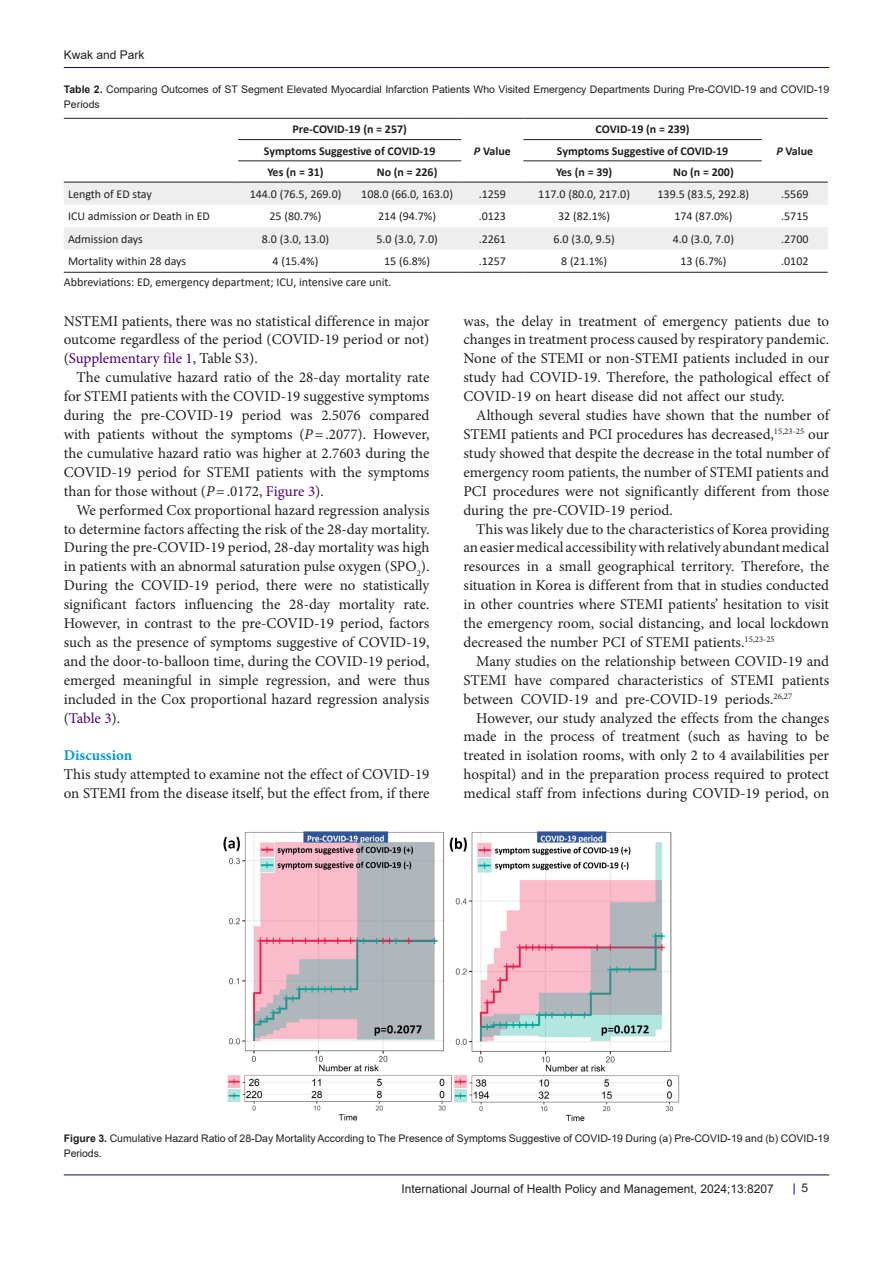
<style>
.page{position:relative;width:893px;height:1263px;background:#fff}
.page>*{position:absolute;margin:0;border:0;box-sizing:border-box;transform-origin:0 0}
.t1{font:15px/18.9px "Minion Pro";color:#231f20;text-align:justify}
.t2{font:700 15px "Minion Pro";color:#0099e5}
.t3{font:12px "Calibri";color:#231f20}
.t4{font:700 12px "Calibri";color:#231f20}
.t5{font:12px "Arial";color:#231f20}
.t6{font:10.5px/15px "Arial";color:#231f20}
.s1{font-weight:700}
.s2{font-style:italic}
.s3{color:#4b0082}
</style>
<div class="page">
<hr style="left:64px;top:67px;width:765px;height:1px;background:#190066">
<hr style="left:64px;top:1175px;width:765px;height:1px;background:#190066">
<svg style="left:64px;top:183px;width:764px;height:67px;fill:#eee"></svg>
<hr style="left:64px;top:118px;width:174px;height:1px;background:#231f20">
<hr style="left:238px;top:118px;width:115px;height:1px;background:#231f20">
<hr style="left:353px;top:118px;width:108px;height:1px;background:#231f20">
<hr style="left:461px;top:118px;width:62px;height:1px;background:#231f20">
<hr style="left:523px;top:118px;width:122px;height:1px;background:#231f20">
<hr style="left:645px;top:118px;width:117px;height:1px;background:#231f20">
<hr style="left:762px;top:118px;width:66px;height:1px;background:#231f20">
<hr style="left:238px;top:139px;width:115px;height:1px;background:#231f20">
<hr style="left:353px;top:139px;width:108px;height:1px;background:#231f20">
<hr style="left:523px;top:139px;width:122px;height:1px;background:#231f20">
<hr style="left:645px;top:139px;width:117px;height:1px;background:#231f20">
<hr style="left:238px;top:160px;width:115px;height:1px;background:#231f20">
<hr style="left:353px;top:160px;width:108px;height:1px;background:#231f20">
<hr style="left:523px;top:160px;width:122px;height:1px;background:#231f20">
<hr style="left:645px;top:160px;width:117px;height:1px;background:#231f20">
<hr style="left:64px;top:182px;width:174px;height:1px;background:#231f20">
<hr style="left:238px;top:182px;width:115px;height:1px;background:#231f20">
<hr style="left:353px;top:182px;width:108px;height:1px;background:#231f20">
<hr style="left:461px;top:182px;width:62px;height:1px;background:#231f20">
<hr style="left:523px;top:182px;width:122px;height:1px;background:#231f20">
<hr style="left:645px;top:182px;width:117px;height:1px;background:#231f20">
<hr style="left:762px;top:182px;width:66px;height:1px;background:#231f20">
<hr style="left:64px;top:272px;width:174px;height:1px;background:#231f20">
<hr style="left:238px;top:272px;width:115px;height:1px;background:#231f20">
<hr style="left:353px;top:272px;width:108px;height:1px;background:#231f20">
<hr style="left:461px;top:272px;width:62px;height:1px;background:#231f20">
<hr style="left:523px;top:272px;width:122px;height:1px;background:#231f20">
<hr style="left:645px;top:272px;width:117px;height:1px;background:#231f20">
<hr style="left:762px;top:272px;width:66px;height:1px;background:#231f20">
<img style="left:223px;top:831px;width:456px;height:291px">
<p class="t5" style="left:64px;top:46px;width:82px">Kwak and Park</p>
<p class="t6" style="left:64px;top:81px;width:767px"><span class="s1">Table 2.</span> Comparing Outcomes of ST Segment Elevated Myocardial Infarction Patients Who Visited Emergency Departments During Pre-COVID-19 and COVID-19<br>Periods</p>
<p class="t4" style="left:293px;top:121px;width:116px">Pre-COVID-19 (n = 257)</p>
<p class="t4" style="left:474px;top:142px;width:38px"><span class="s2">P</span> Value</p>
<p class="t4" style="left:596px;top:121px;width:96px">COVID-19 (n = 239)</p>
<p class="t4" style="left:264px;top:142px;width:173px">Symptoms Suggestive of COVID-19</p>
<p class="t4" style="left:557px;top:142px;width:173px">Symptoms Suggestive of COVID-19</p>
<p class="t4" style="left:776px;top:142px;width:38px"><span class="s2">P</span> Value</p>
<p class="t4" style="left:267px;top:163px;width:58px">Yes (n = 31)</p>
<p class="t4" style="left:377px;top:163px;width:62px">No (n = 226)</p>
<p class="t4" style="left:556px;top:163px;width:58px">Yes (n = 39)</p>
<p class="t4" style="left:673px;top:163px;width:62px">No (n = 200)</p>
<p class="t3" style="left:68px;top:186px;width:85px">Length of ED stay</p>
<p class="t3" style="left:250px;top:186px;width:93px">144.0 (76.5, 269.0)</p>
<p class="t3" style="left:361px;top:186px;width:93px">108.0 (66.0, 163.0)</p>
<p class="t3" style="left:479px;top:186px;width:29px">.1259</p>
<p class="t3" style="left:538px;top:186px;width:93px">117.0 (80.0, 217.0)</p>
<p class="t3" style="left:658px;top:186px;width:93px">139.5 (83.5, 292.8)</p>
<p class="t3" style="left:781px;top:186px;width:29px">.5569</p>
<p class="t3" style="left:68px;top:208px;width:143px">ICU admission or Death in ED</p>
<p class="t3" style="left:270px;top:208px;width:54px">25 (80.7%)</p>
<p class="t3" style="left:378px;top:208px;width:60px">214 (94.7%)</p>
<p class="t3" style="left:479px;top:208px;width:29px">.0123</p>
<p class="t3" style="left:558px;top:208px;width:54px">32 (82.1%)</p>
<p class="t3" style="left:674px;top:208px;width:60px">174 (87.0%)</p>
<p class="t3" style="left:781px;top:208px;width:29px">.5715</p>
<p class="t3" style="left:68px;top:231px;width:76px">Admission days</p>
<p class="t3" style="left:262px;top:231px;width:69px">8.0 (3.0, 13.0)</p>
<p class="t3" style="left:376px;top:231px;width:63px">5.0 (3.0, 7.0)</p>
<p class="t3" style="left:479px;top:231px;width:29px">.2261</p>
<p class="t3" style="left:553px;top:231px;width:63px">6.0 (3.0, 9.5)</p>
<p class="t3" style="left:673px;top:231px;width:63px">4.0 (3.0, 7.0)</p>
<p class="t3" style="left:781px;top:231px;width:29px">.2700</p>
<p class="t3" style="left:68px;top:253px;width:120px">Mortality within 28 days</p>
<p class="t3" style="left:273px;top:253px;width:47px">4 (15.4%)</p>
<p class="t3" style="left:384px;top:253px;width:47px">15 (6.8%)</p>
<p class="t3" style="left:479px;top:253px;width:29px">.1257</p>
<p class="t3" style="left:561px;top:253px;width:47px">8 (21.1%)</p>
<p class="t3" style="left:680px;top:253px;width:47px">13 (6.7%)</p>
<p class="t3" style="left:781px;top:253px;width:29px">.0102</p>
<p class="t3" style="left:64px;top:274px;width:329px">Abbreviations: ED, emergency department; ICU, intensive care unit.</p>
<p class="t1" style="left:64px;top:311px;width:367px">NSTEMI patients, there was no statistical difference in major outcome regardless of the period (COVID-19 period or not) (<span class="s3">Supplementary file 1</span>, Table S3).</p>
<p class="t1" style="left:64px;top:368px;width:367px;text-indent:13px">The cumulative hazard ratio of the 28-day mortality rate for STEMI patients with the COVID-19 suggestive symptoms during the pre-COVID-19 period was 2.5076 compared with patients without the symptoms (<span class="s2">P</span>=.2077). However, the cumulative hazard ratio was higher at 2.7603 during the COVID-19 period for STEMI patients with the symptoms than for those without (<span class="s2">P</span>=.0172, <span class="s3">Figure 3</span>).</p>
<p class="t1" style="left:64px;top:500px;width:367px;text-indent:13px">We performed Cox proportional hazard regression analysis to determine factors affecting the risk of the 28-day mortality.<br>During the pre-COVID-19 period, 28-day mortality was high in patients with an abnormal saturation pulse oxygen (SPO<sub>2</sub>).<br>During the COVID-19 period, there were no statistically significant factors influencing the 28-day mortality rate.<br>However, in contrast to the pre-COVID-19 period, factors such as the presence of symptoms suggestive of COVID-19, and the door-to-balloon time, during the COVID-19 period, emerged meaningful in simple regression, and were thus included in the Cox proportional hazard regression analysis (<span class="s3">Table 3</span>).</p>
<p class="t2" style="left:64px;top:745px;width:70px">Discussion</p>
<p class="t1" style="left:64px;top:765px;width:367px">This study attempted to examine not the effect of COVID-19 on STEMI from the disease itself, but the effect from, if there</p>
<p class="t1" style="left:463px;top:311px;width:367px">was, the delay in treatment of emergency patients due to changes in treatment process caused by respiratory pandemic.<br>None of the STEMI or non-STEMI patients included in our study had COVID-19. Therefore, the pathological effect of COVID-19 on heart disease did not affect our study.</p>
<p class="t1" style="left:463px;top:406px;width:367px;text-indent:13px">Although several studies have shown that the number of STEMI patients and PCI procedures has decreased,<sup>15,23-25</sup> our study showed that despite the decrease in the total number of emergency room patients, the number of STEMI patients and PCI procedures were not significantly different from those during the pre-COVID-19 period.</p>
<p class="t1" style="left:463px;top:519px;width:367px;text-indent:13px">This was likely due to the characteristics of Korea providing an easier medical accessibility with relatively abundant medical resources in a small geographical territory. Therefore, the situation in Korea is different from that in studies conducted in other countries where STEMI patients’ hesitation to visit the emergency room, social distancing, and local lockdown decreased the number PCI of STEMI patients.<sup>15,23-25</sup></p>
<p class="t1" style="left:463px;top:652px;width:367px;text-indent:13px">Many studies on the relationship between COVID-19 and STEMI have compared characteristics of STEMI patients between COVID-19 and pre-COVID-19 periods.<sup>26,27</sup></p>
<p class="t1" style="left:463px;top:708px;width:367px;text-indent:13px">However, our study analyzed the effects from the changes made in the process of treatment (such as having to be treated in isolation rooms, with only 2 to 4 availabilities per hospital) and in the preparation process required to protect medical staff from infections during COVID-19 period, on</p>
<p class="t6" style="left:64px;top:1130px;width:767px"><span class="s1">Figure 3.</span> Cumulative Hazard Ratio of 28-Day Mortality According to The Presence of Symptoms Suggestive of COVID-19 During (a) Pre-COVID-19 and (b) COVID-19<br>Periods.</p>
<p class="t5" style="left:402px;top:1180px;width:374px">International Journal of Health Policy and Management, 2024;13:8207</p>
<p class="t5" style="left:801px;top:1180px;width:8px">5</p>
</div>
